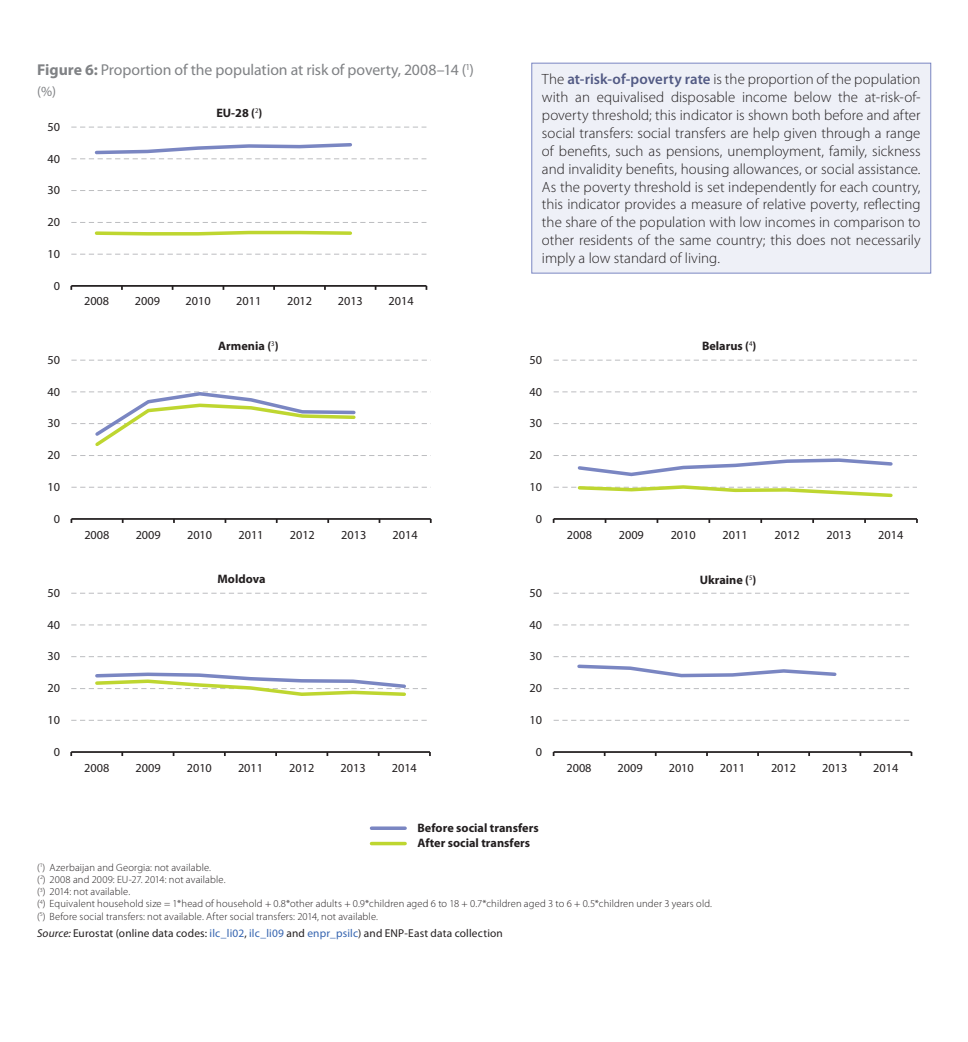
<style>
.page{position:relative;width:968px;height:1042px;background:#fff}
.page>*{position:absolute;margin:0;border:0;box-sizing:border-box;transform-origin:0 0}
.t1{font:15.75px "Myriad Pro";letter-spacing:-.005em;color:#808285}
.t2{font:300 14.88px/17.8px "Myriad Pro";letter-spacing:.005em;color:#231f20;text-align:justify}
.t3{font:14px "Myriad Pro";color:#808285}
.t4{font:12.25px "Myriad Pro";color:#231f20}
.t5{font:700 12.25px/15.2px "Myriad Pro";color:#231f20}
.t6{font:11.38px "Myriad Pro";letter-spacing:.015em;color:#231f20}
.t7{font:300 10.5px/12.2px "Myriad Pro";letter-spacing:.015em;color:#231f20}
.s1{font-weight:700}
.s2{font-weight:600;color:#525a84}
.s3{font-style:italic}
.s4{color:#3463af}
</style>
<div class="page">
<svg style="left:71px;top:127px;width:355px;height:1px"></svg>
<svg style="left:71px;top:190px;width:355px;height:1px"></svg>
<svg style="left:71px;top:222px;width:355px;height:1px"></svg>
<svg style="left:71px;top:254px;width:355px;height:1px"></svg>
<hr style="left:71px;top:285px;width:355px;height:2px;background:#231f20">
<svg style="left:71px;top:143px;width:355px;height:16px"></svg>
<svg style="left:94px;top:230px;width:258px;height:6px"></svg>
<svg style="left:71px;top:360px;width:356px;height:1px"></svg>
<svg style="left:71px;top:455px;width:356px;height:1px"></svg>
<svg style="left:71px;top:487px;width:356px;height:1px"></svg>
<hr style="left:71px;top:518px;width:359px;height:2px;background:#231f20">
<svg style="left:71px;top:391px;width:356px;height:55px"></svg>
<svg style="left:553px;top:360px;width:363px;height:1px"></svg>
<svg style="left:553px;top:391px;width:363px;height:1px"></svg>
<svg style="left:553px;top:423px;width:363px;height:1px"></svg>
<hr style="left:553px;top:518px;width:363px;height:2px;background:#231f20">
<svg style="left:71px;top:593px;width:356px;height:1px"></svg>
<svg style="left:71px;top:624px;width:356px;height:1px"></svg>
<svg style="left:71px;top:656px;width:356px;height:1px"></svg>
<svg style="left:71px;top:720px;width:356px;height:1px"></svg>
<hr style="left:71px;top:751px;width:359px;height:2px;background:#231f20">
<svg style="left:71px;top:672px;width:356px;height:24px"></svg>
<svg style="left:371px;top:826px;width:34px;height:4px"></svg>
<hr style="left:371px;top:842px;width:34px;height:3px;background:#bed630">
<svg style="left:553px;top:593px;width:356px;height:1px"></svg>
<svg style="left:553px;top:624px;width:356px;height:1px"></svg>
<svg style="left:553px;top:656px;width:356px;height:1px"></svg>
<svg style="left:553px;top:688px;width:356px;height:1px"></svg>
<svg style="left:553px;top:720px;width:356px;height:1px"></svg>
<hr style="left:553px;top:751px;width:358px;height:2px;background:#231f20">
<svg style="left:577px;top:664px;width:260px;height:14px"></svg>
<svg style="left:553px;top:455px;width:363px;height:43px"></svg>
<div style="left:531px;top:63px;width:399px;height:210px;background:#eef0f7"></div>
<div style="left:531px;top:63px;width:399px;height:210px;border:1px solid #7a86c2"></div>
<p class="t1" style="left:37px;top:60px;width:438px"><span class="s1">Figure 6:</span> Proportion of the population at risk of poverty, 2008–14 (<sup>1</sup>)</p>
<p class="t3" style="left:37px;top:82px;width:21px">(%)</p>
<p class="t4" style="left:47px;top:119px;width:14px">50</p>
<p class="t4" style="left:47px;top:151px;width:14px">40</p>
<p class="t4" style="left:47px;top:183px;width:14px">30</p>
<p class="t4" style="left:47px;top:214px;width:14px">20</p>
<p class="t4" style="left:47px;top:246px;width:14px">10</p>
<p class="t4" style="left:54px;top:278px;width:8px">0</p>
<p class="t4" style="left:47px;top:352px;width:14px">50</p>
<p class="t4" style="left:47px;top:384px;width:14px">40</p>
<p class="t4" style="left:47px;top:416px;width:14px">30</p>
<p class="t4" style="left:47px;top:447px;width:14px">20</p>
<p class="t4" style="left:47px;top:479px;width:14px">10</p>
<p class="t4" style="left:54px;top:511px;width:8px">0</p>
<p class="t4" style="left:47px;top:585px;width:14px">50</p>
<p class="t4" style="left:47px;top:617px;width:14px">40</p>
<p class="t4" style="left:47px;top:649px;width:14px">30</p>
<p class="t4" style="left:47px;top:680px;width:14px">20</p>
<p class="t4" style="left:47px;top:712px;width:14px">10</p>
<p class="t4" style="left:54px;top:744px;width:8px">0</p>
<p class="t5" style="left:216px;top:105px;width:47px">EU-28 (<sup>2</sup>)</p>
<p class="t4" style="left:84px;top:294px;width:27px">2008</p>
<p class="t4" style="left:135px;top:294px;width:27px">2009</p>
<p class="t4" style="left:185px;top:294px;width:27px">2010</p>
<p class="t4" style="left:236px;top:294px;width:27px">2011</p>
<p class="t4" style="left:287px;top:294px;width:27px">2012</p>
<p class="t4" style="left:338px;top:294px;width:27px">2013</p>
<p class="t4" style="left:388px;top:294px;width:27px">2014</p>
<p class="t5" style="left:218px;top:338px;width:62px">Armenia (<sup>3</sup>)</p>
<p class="t4" style="left:84px;top:527px;width:27px">2008</p>
<p class="t4" style="left:136px;top:527px;width:27px">2009</p>
<p class="t4" style="left:187px;top:527px;width:27px">2010</p>
<p class="t4" style="left:238px;top:527px;width:27px">2011</p>
<p class="t4" style="left:290px;top:527px;width:27px">2012</p>
<p class="t4" style="left:341px;top:527px;width:27px">2013</p>
<p class="t4" style="left:392px;top:527px;width:27px">2014</p>
<p class="t5" style="left:217px;top:571px;width:50px">Moldova</p>
<p class="t4" style="left:84px;top:760px;width:27px">2008</p>
<p class="t4" style="left:135px;top:760px;width:27px">2009</p>
<p class="t4" style="left:187px;top:760px;width:27px">2010</p>
<p class="t4" style="left:238px;top:760px;width:27px">2011</p>
<p class="t4" style="left:289px;top:760px;width:27px">2012</p>
<p class="t4" style="left:340px;top:760px;width:27px">2013</p>
<p class="t4" style="left:392px;top:760px;width:27px">2014</p>
<p class="t2" style="left:542px;top:71px;width:380px">The <span class="s2">at-risk-of-poverty rate</span> is the proportion of the population with an equivalised disposable income below the at-risk-of&shy;poverty threshold; this indicator is shown both before and after social transfers: social transfers are help given through a range of benefits, such as pensions, unemployment, family, sickness and invalidity benefits, housing allowances, or social assistance.<br>As the poverty threshold is set independently for each country, this indicator provides a measure of relative poverty, reflecting the share of the population with low incomes in comparison to other residents of the same country; this does not necessarily imply a low standard of living.</p>
<p class="t4" style="left:529px;top:352px;width:14px">50</p>
<p class="t4" style="left:529px;top:384px;width:14px">40</p>
<p class="t4" style="left:529px;top:416px;width:14px">30</p>
<p class="t4" style="left:529px;top:447px;width:14px">20</p>
<p class="t4" style="left:529px;top:479px;width:14px">10</p>
<p class="t4" style="left:536px;top:511px;width:8px">0</p>
<p class="t4" style="left:529px;top:585px;width:14px">50</p>
<p class="t4" style="left:529px;top:617px;width:14px">40</p>
<p class="t4" style="left:529px;top:649px;width:14px">30</p>
<p class="t4" style="left:529px;top:680px;width:14px">20</p>
<p class="t4" style="left:529px;top:712px;width:14px">10</p>
<p class="t4" style="left:536px;top:744px;width:8px">0</p>
<p class="t5" style="left:702px;top:338px;width:56px">Belarus (<sup>4</sup>)</p>
<p class="t4" style="left:566px;top:527px;width:27px">2008</p>
<p class="t4" style="left:618px;top:527px;width:27px">2009</p>
<p class="t4" style="left:670px;top:527px;width:27px">2010</p>
<p class="t4" style="left:722px;top:527px;width:27px">2011</p>
<p class="t4" style="left:774px;top:527px;width:27px">2012</p>
<p class="t4" style="left:826px;top:527px;width:27px">2013</p>
<p class="t4" style="left:878px;top:527px;width:27px">2014</p>
<p class="t5" style="left:699px;top:572px;width:58px">Ukraine (<sup>5</sup>)</p>
<p class="t4" style="left:566px;top:760px;width:27px">2008</p>
<p class="t4" style="left:617px;top:760px;width:27px">2009</p>
<p class="t4" style="left:668px;top:760px;width:27px">2010</p>
<p class="t4" style="left:719px;top:760px;width:27px">2011</p>
<p class="t4" style="left:770px;top:760px;width:27px">2012</p>
<p class="t4" style="left:822px;top:760px;width:27px">2013</p>
<p class="t4" style="left:873px;top:760px;width:27px">2014</p>
<p class="t5" style="left:417px;top:820px;width:123px">Before social transfers<br>After social transfers</p>
<p class="t7" style="left:37px;top:861px;width:676px">(<sup>1</sup>) Azerbaijan and Georgia: not available.<br>(<sup>2</sup>) 2008 and 2009: EU-27. 2014: not available.<br>(<sup>3</sup>) 2014: not available.<br>(<sup>4</sup>) Equivalent household size = 1*head of household + 0.8*other adults + 0.9*children aged 6 to 18 + 0.7*children aged 3 to 6 + 0.5*children under 3 years old. (<sup>5</sup>) Before social transfers: not available. After social transfers: 2014, not available.</p>
<p class="t6" style="left:37px;top:925px;width:467px"><span class="s3">Source:</span> Eurostat (online data codes: <span class="s4">ilc_li02</span>, <span class="s4">ilc_li09</span> and <span class="s4">enpr_psilc</span>) and ENP-East data collection</p>
</div>
